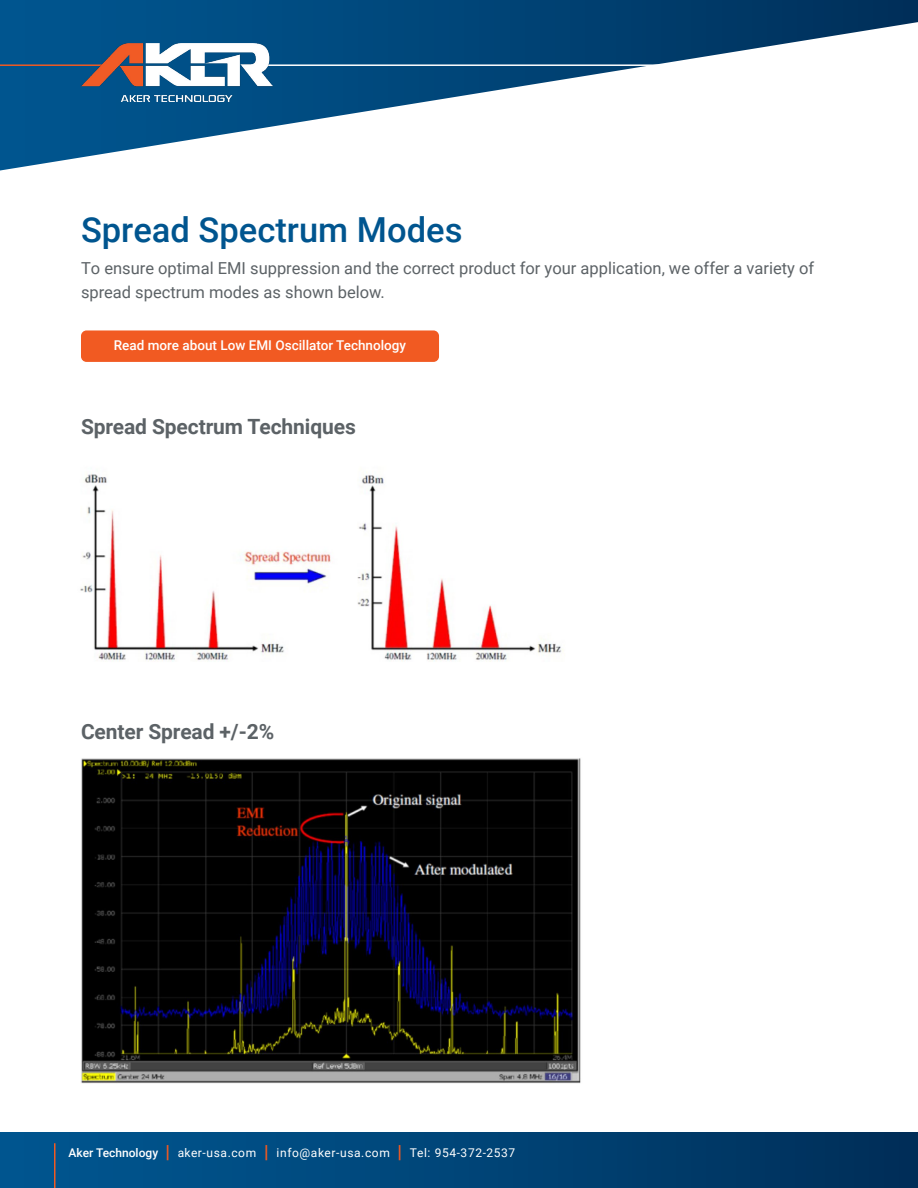
<style>
.page{position:relative;width:918px;height:1188px;background:#fff}
.page>*{position:absolute;margin:0;border:0;box-sizing:border-box;transform-origin:0 0}
.t1{font:500 34.5px "Roboto";color:#00558f}
.t2{font:700 21px "Roboto";letter-spacing:-.005em;color:#5c6266}
.t3{font:16.5px/24px "Roboto";color:#5c6266}
.t4{font:500 13.5px "Roboto";color:#fff}
.t5{font:12px "Roboto";letter-spacing:.05em;color:#fff}
.s1{font-weight:500}
.s2{font-weight:700;font-size:18px;color:#f15a22}
</style>
<div class="page">
<svg style="left:0;top:0;width:918px;height:171px"></svg>
<hr style="left:0;top:64px;width:112px;height:2px;background:#f15a22">
<hr style="left:261px;top:64px;width:657px;height:2px;background:#fff">
<img style="left:81px;top:43px;width:191px;height:59px">
<div style="left:0;top:1132px;width:918px;height:56px;background:linear-gradient(to right,#005893,#002f5a)"></div>
<hr style="left:54px;top:1143px;width:2px;height:45px;background:#f15a22">
<img style="left:80px;top:472px;width:484px;height:190px">
<img style="left:81px;top:758px;width:500px;height:326px">
<div style="left:81px;top:330px;width:358px;height:32px;background:#f15a22;border-radius:6px"></div>
<h1 class="t1" style="left:81px;top:205px;width:383px">Spread Spectrum Modes</h1>
<p class="t3" style="left:81px;top:256px;width:735px">To ensure optimal EMI suppression and the correct product for your application, we offer a variety of spread spectrum modes as shown below.</p>
<p class="t4" style="left:114px;top:335px;width:294px">Read more about Low EMI Oscillator Technology</p>
<p class="t2" style="left:81px;top:412px;width:276px">Spread Spectrum Techniques</p>
<p class="t2" style="left:81px;top:716px;width:195px">Center Spread +/-2%</p>
<p class="t5" style="left:69px;top:1144px;width:448px"><span class="s1">Aker Technology</span> <span class="s2">|</span> aker-usa.com <span class="s2">|</span> info@aker-usa.com <span class="s2">|</span> Tel: 954-372-2537</p>
</div>
